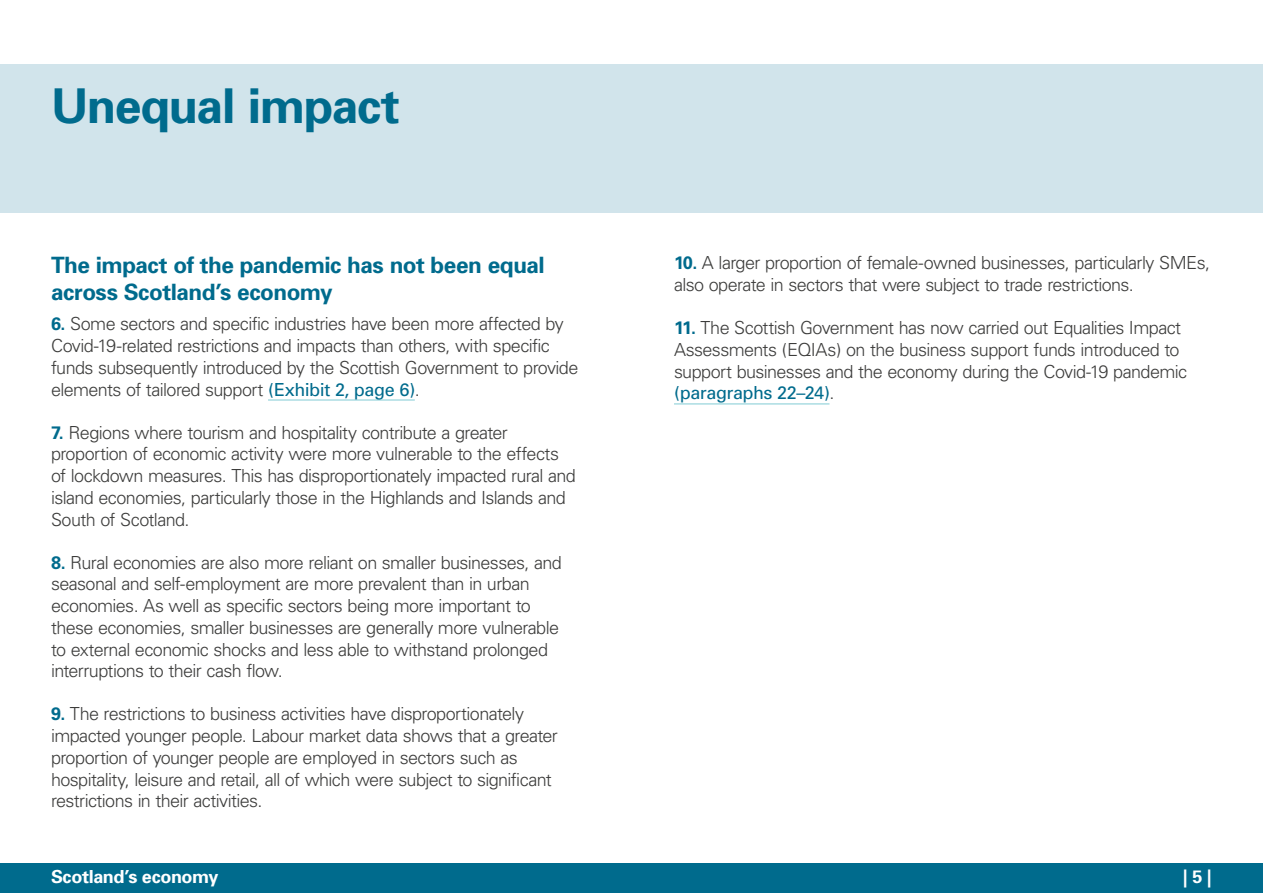
<style>
.page{position:relative;width:1263px;height:893px;background:#fff}
.page>*{position:absolute;margin:0;border:0;box-sizing:border-box;transform-origin:0 0}
.AS-S01-Chapter_head{font:700 48px "Univers";letter-spacing:-.025em;color:#006b8d}
.AS-S05-Subhead_1{font:700 22.5px/27px "Univers";letter-spacing:-.02em;color:#006b8d}
.AS-S09-Body_numbered{font:300 18px/21.8px "Univers";letter-spacing:-.035em;color:#3c3c3b}
.t1{font:700 18px "Univers";letter-spacing:-.02em;color:#fff}
.s1{font-family:"Univers LT Pro 65";font-weight:700;color:#006b8d}
.s2{font-weight:400;color:#006b8d}
</style>
<div class="page">
<div style="left:0;top:64px;width:1263px;height:149px;background:#d1e4eb"></div>
<hr style="left:268px;top:400px;width:147px;height:1px;background:#81cbd4">
<hr style="left:674px;top:404px;width:155px;height:1px;background:#81cbd4">
<div style="left:0;top:863px;width:1263px;height:30px;background:#006b8d"></div>
<p class="AS-S01-Chapter_head" style="left:51px;top:77px;width:350px">Unequal impact</p>
<p class="AS-S05-Subhead_1" style="left:51px;top:251px;width:495px">The impact of the pandemic has not been equal across Scotland’s economy</p>
<p class="AS-S09-Body_numbered" style="left:51px;top:313px;width:529px"><span class="s1">6.</span> Some sectors and specific industries have been more affected by Covid-19-related restrictions and impacts than others, with specific funds subsequently introduced by the Scottish Government to provide elements of tailored support <span class="s2">(Exhibit 2, page 6)</span>.</p>
<p class="AS-S09-Body_numbered" style="left:51px;top:421px;width:526px"><span class="s1">7.</span> Regions where tourism and hospitality contribute a greater proportion of economic activity were more vulnerable to the effects of lockdown measures. This has disproportionately impacted rural and island economies, particularly those in the Highlands and Islands and South of Scotland.</p>
<p class="AS-S09-Body_numbered" style="left:51px;top:551px;width:512px"><span class="s1">8.</span> Rural economies are also more reliant on smaller businesses, and seasonal and self-employment are more prevalent than in urban economies. As well as specific sectors being more important to these economies, smaller businesses are generally more vulnerable to external economic shocks and less able to withstand prolonged interruptions to their cash flow.</p>
<p class="AS-S09-Body_numbered" style="left:51px;top:703px;width:508px"><span class="s1">9.</span> The restrictions to business activities have disproportionately impacted younger people. Labour market data shows that a greater proportion of younger people are employed in sectors such as hospitality, leisure and retail, all of which were subject to significant restrictions in their activities.</p>
<p class="AS-S09-Body_numbered" style="left:674px;top:252px;width:538px"><span class="s1">10.</span> A larger proportion of female-owned businesses, particularly SMEs, also operate in sectors that were subject to trade restrictions.</p>
<p class="AS-S09-Body_numbered" style="left:674px;top:317px;width:515px"><span class="s1">11.</span> The Scottish Government has now carried out Equalities Impact Assessments (EQIAs) on the business support funds introduced to support businesses and the economy during the Covid-19 pandemic <span class="s2">(paragraphs 22–24)</span>.</p>
<p class="t1" style="left:51px;top:866px;width:169px">Scotland’s economy</p>
<p class="t1" style="left:1183px;top:866px;width:31px">| 5 |</p>
</div>
